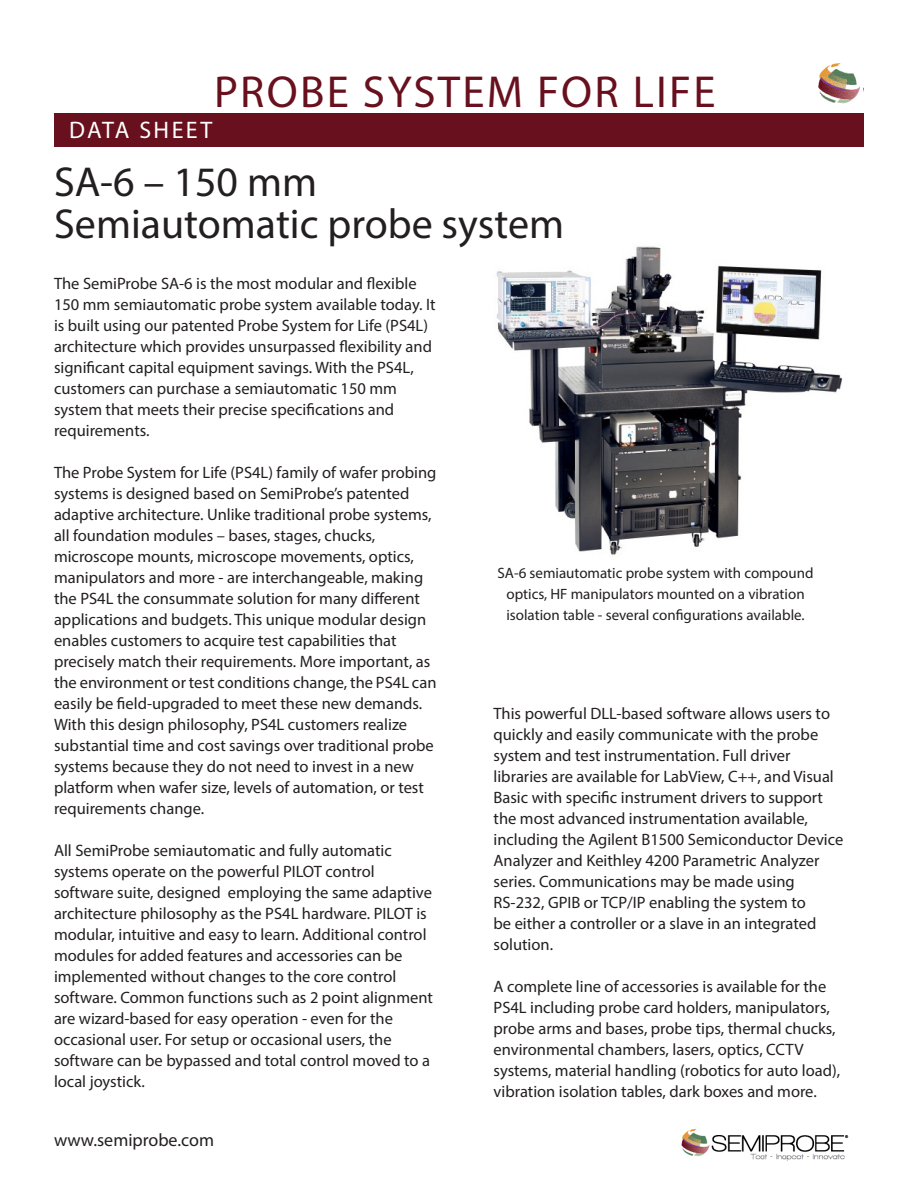
<style>
.page{position:relative;width:918px;height:1188px;background:#fff}
.page>*{position:absolute;margin:0;border:0;box-sizing:border-box;transform-origin:0 0}
.t1{font:45px "Myriad Pro";letter-spacing:.05em;color:#68101d}
.t2{font:42px/42px "Myriad Pro";color:#231f20}
.t3{font:24px "Myriad Pro";letter-spacing:.1em;color:#fff}
.t4{font:18px "Myriad Pro";color:#231f20}
.t5{font:16.5px/21px "Myriad Pro";color:#231f20}
.t6{font:15px/21px "Myriad Pro";color:#231f20;text-align:center}
</style>
<div class="page">
<img style="left:818px;top:63px;width:46px;height:41px">
<div style="left:54px;top:113px;width:810px;height:34px;background:#68101d"></div>
<img style="left:496px;top:246px;width:347px;height:309px">
<img style="left:681px;top:1128px;width:168px;height:33px">
<p class="t1" style="left:214px;top:64px;width:503px">PROBE SYSTEM FOR LIFE</p>
<p class="t3" style="left:69px;top:115px;width:145px">DATA SHEET</p>
<p class="t2" style="left:54px;top:160px;width:512px">SA-6 – 150 mm<br>Semiautomatic probe system</p>
<p class="t5" style="left:54px;top:273px;width:383px">The SemiProbe SA-6 is the most modular and flexible 150 mm semiautomatic probe system available today. It is built using our patented Probe System for Life (PS4L) architecture which provides unsurpassed flexibility and significant capital equipment savings. With the PS4L, customers can purchase a semiautomatic 150 mm system that meets their precise specifications and requirements.</p>
<p class="t5" style="left:54px;top:462px;width:384px">The Probe System for Life (PS4L) family of wafer probing systems is designed based on SemiProbe’s patented adaptive architecture. Unlike traditional probe systems, all foundation modules – bases, stages, chucks, microscope mounts, microscope movements, optics, manipulators and more - are interchangeable, making the PS4L the consummate solution for many different applications and budgets. This unique modular design enables customers to acquire test capabilities that precisely match their requirements. More important, as the environment or test conditions change, the PS4L can easily be field-upgraded to meet these new demands.<br>With this design philosophy, PS4L customers realize substantial time and cost savings over traditional probe systems because they do not need to invest in a new platform when wafer size, levels of automation, or test requirements change.</p>
<p class="t5" style="left:54px;top:840px;width:380px">All SemiProbe semiautomatic and fully automatic systems operate on the powerful PILOT control software suite, designed employing the same adaptive architecture philosophy as the PS4L hardware. PILOT is modular, intuitive and easy to learn. Additional control modules for added features and accessories can be implemented without changes to the core control software. Common functions such as 2 point alignment are wizard-based for easy operation - even for the occasional user. For setup or occasional users, the software can be bypassed and total control moved to a local joystick.</p>
<p class="t4" style="left:54px;top:1129px;width:162px">www.semiprobe.com</p>
<p class="t6" style="left:498px;top:563px;width:318px">SA-6 semiautomatic probe system with compound optics, HF manipulators mounted on a vibration isolation table - several configurations available.</p>
<p class="t5" style="left:494px;top:702px;width:351px">This powerful DLL-based software allows users to quickly and easily communicate with the probe system and test instrumentation. Full driver libraries are available for LabView, C++, and Visual Basic with specific instrument drivers to support the most advanced instrumentation available, including the Agilent B1500 Semiconductor Device Analyzer and Keithley 4200 Parametric Analyzer series. Communications may be made using RS-232, GPIB or TCP/IP enabling the system to<br>be either a controller or a slave in an integrated solution.</p>
<p class="t5" style="left:494px;top:975px;width:348px">A complete line of accessories is available for the PS4L including probe card holders, manipulators, probe arms and bases, probe tips, thermal chucks, environmental chambers, lasers, optics, CCTV systems, material handling (robotics for auto load), vibration isolation tables, dark boxes and more.</p>
</div>
